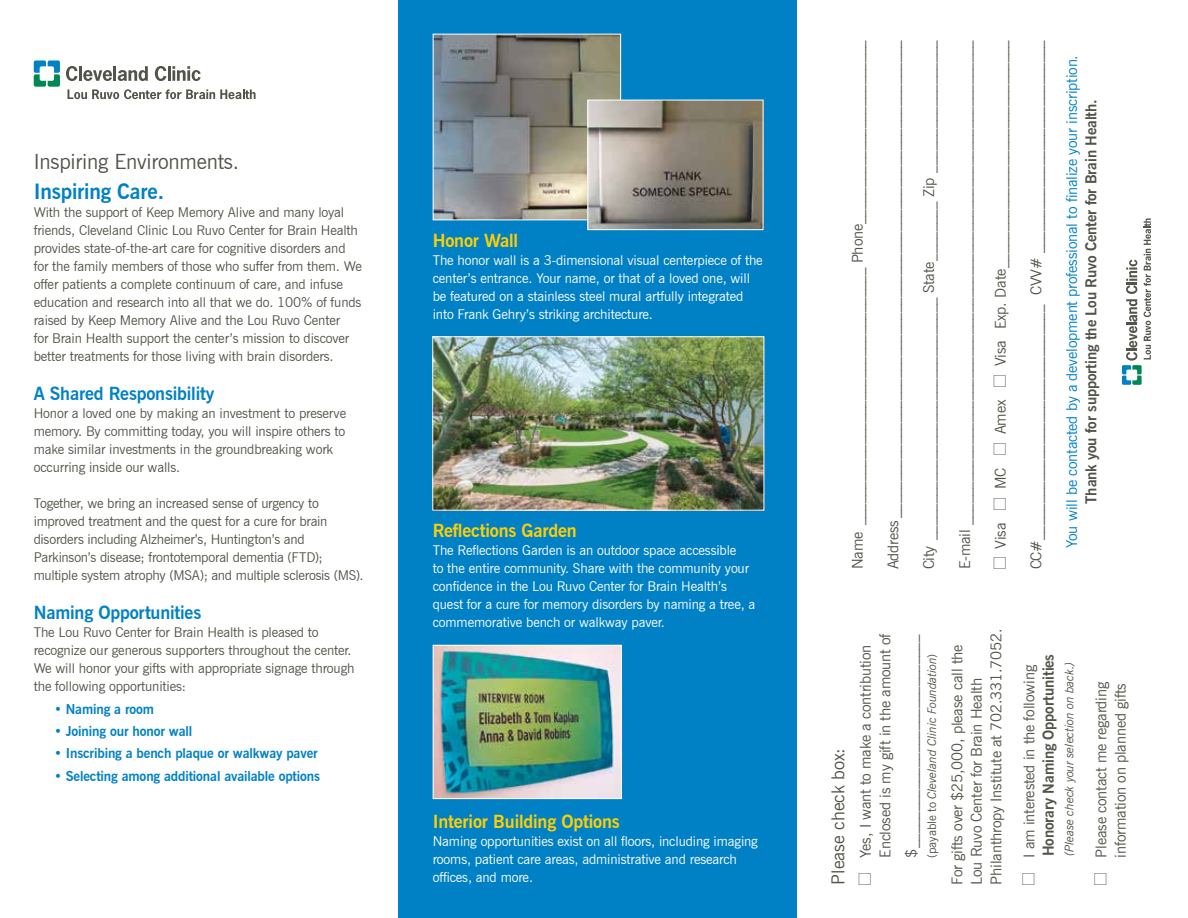
<style>
.page{position:relative;width:1188px;height:918px;background:#fff}
.page>*{position:absolute;margin:0;border:0;box-sizing:border-box;transform-origin:0 0}
.t1{font:21px "News Gothic BT";letter-spacing:-.01em;color:#54534a}
.t2{font:700 21px "News Gothic BT";letter-spacing:-.01em;color:#0081c6}
.t3{font:700 18px "News Gothic BT";letter-spacing:-.01em;color:#ffcf01}
.t4{font:700 18px "News Gothic BT";letter-spacing:-.01em;color:#0081c6}
.t5{font:18px "News Gothic BT";color:#54534a}
.t6{font:15px/19.5px "News Gothic BT";letter-spacing:-.01em;color:#54534a}
.t7{font:15px "News Gothic BT";letter-spacing:-.01em;color:#0081c6}
.t8{font:700 15px "News Gothic BT";letter-spacing:-.01em;color:#54534a}
.t9{font:13.5px/18px "News Gothic BT";letter-spacing:-.01em;color:#54534a}
.t10{font:13.5px/18px "News Gothic BT";letter-spacing:-.01em;color:#fff}
.t11{font:700 13.5px "News Gothic BT";letter-spacing:-.01em;color:#0081c6}
.t12{font:italic 12px "News Gothic BT";letter-spacing:-.01em;color:#54534a}
.s1{font-family:"Carta"}
.s2{font-style:normal}
.s3{font-weight:700}
</style>
<div class="page">
<div style="left:398px;top:0;width:399px;height:918px;background:#0081c6"></div>
<svg style="left:66px;top:66px;width:11px;height:15px"></svg>
<hr style="left:79px;top:66px;width:3px;height:15px;background:#54534a">
<svg style="left:83px;top:70px;width:29px;height:11px"></svg>
<hr style="left:113px;top:66px;width:3px;height:15px;background:#54534a">
<svg style="left:118px;top:66px;width:30px;height:15px"></svg>
<svg style="left:155px;top:66px;width:11px;height:15px"></svg>
<hr style="left:168px;top:66px;width:3px;height:15px;background:#54534a">
<svg style="left:172px;top:66px;width:29px;height:15px"></svg>
<svg style="left:34px;top:60px;width:26px;height:27px"></svg>
<svg style="left:68px;top:89px;width:188px;height:10px"></svg>
<img style="left:435px;top:36px;width:184px;height:182px">
<div style="left:433px;top:34px;width:188px;height:186px;border:1px solid #fff"></div>
<img style="left:590px;top:102px;width:171px;height:126px">
<div style="left:588px;top:100px;width:175px;height:130px;border:1px solid #fff"></div>
<img style="left:434px;top:338px;width:328px;height:171px">
<div style="left:432px;top:336px;width:332px;height:175px;border:1px solid #fff"></div>
<img style="left:435px;top:647px;width:185px;height:150px">
<div style="left:433px;top:645px;width:189px;height:154px;border:1px solid #fff"></div>
<svg style="left:1122px;top:218px;width:29px;height:167px"></svg>
<h1 class="t1" style="left:34px;top:149px;width:207px">Inspiring Environments.</h1>
<h1 class="t2" style="left:34px;top:179px;width:132px">Inspiring Care.</h1>
<p class="t9" style="left:34px;top:203px;width:330px">With the support of Keep Memory Alive and many loyal friends, Cleveland Clinic Lou Ruvo Center for Brain Health provides state-of-the-art care for cognitive disorders and for the family members of those who suffer from them. We offer patients a complete continuum of care, and infuse education and research into all that we do. 100% of funds raised by Keep Memory Alive and the Lou Ruvo Center<br>for Brain Health support the center’s mission to discover better treatments for those living with brain disorders.</p>
<h2 class="t4" style="left:34px;top:383px;width:182px">A Shared Responsibility</h2>
<p class="t9" style="left:34px;top:404px;width:314px">Honor a loved one by making an investment to preserve memory. By committing today, you will inspire others to make similar investments in the groundbreaking work occurring inside our walls.</p>
<p class="t9" style="left:34px;top:494px;width:331px">Together, we bring an increased sense of urgency to improved treatment and the quest for a cure for brain disorders including Alzheimer’s, Huntington’s and Parkinson’s disease; frontotemporal dementia (FTD); multiple system atrophy (MSA); and multiple sclerosis (MS).</p>
<h2 class="t4" style="left:34px;top:602px;width:169px">Naming Opportunities</h2>
<p class="t9" style="left:34px;top:623px;width:322px">The Lou Ruvo Center for Brain Health is pleased to recognize our generous supporters throughout the center.<br>We will honor your gifts with appropriate signage through the following opportunities:</p>
<p class="t11" style="left:54px;top:701px;width:102px">• Naming a room</p>
<p class="t11" style="left:54px;top:723px;width:140px">• Joining our honor wall</p>
<p class="t11" style="left:54px;top:745px;width:265px">• Inscribing a bench plaque or walkway paver</p>
<p class="t11" style="left:54px;top:768px;width:268px">• Selecting among additional available options</p>
<h2 class="t3" style="left:433px;top:230px;width:87px">Honor Wall</h2>
<p class="t10" style="left:433px;top:251px;width:332px">The honor wall is a 3-dimensional visual centerpiece of the center’s entrance. Your name, or that of a loved one, will be featured on a stainless steel mural artfully integrated into Frank Gehry’s striking architecture.</p>
<h2 class="t3" style="left:433px;top:519px;width:145px">Reflections Garden</h2>
<p class="t10" style="left:433px;top:541px;width:324px">The Reflections Garden is an outdoor space accessible<br>to the entire community. Share with the community your confidence in the Lou Ruvo Center for Brain Health’s quest for a cure for memory disorders by naming a tree, a commemorative bench or walkway paver.</p>
<h2 class="t3" style="left:433px;top:810px;width:188px">Interior Building Options</h2>
<p class="t10" style="left:433px;top:832px;width:327px">Naming opportunities exist on all floors, including imaging rooms, patient care areas, administrative and research offices, and more.</p>
<p class="t6" style="left:848px;top:569px;width:531px;rotate:-90deg">Name ___________________________________ Phone_________________________</p>
<p class="t6" style="left:883px;top:569px;width:531px;rotate:-90deg">Address_________________________________________________________________</p>
<p class="t6" style="left:919px;top:569px;width:531px;rotate:-90deg">City _________________________________ State________ Zip __________________</p>
<p class="t6" style="left:955px;top:569px;width:531px;rotate:-90deg">E-mail __________________________________________________________________</p>
<p class="t6" style="left:991px;top:569px;width:531px;rotate:-90deg"><span class="s1">l</span> Visa <span class="s1">l</span> MC <span class="s1">l</span> Amex <span class="s1">l</span> Visa Exp. Date_______________________________</p>
<p class="t6" style="left:1026px;top:569px;width:531px;rotate:-90deg">CC#________________________________ CVV# _____________________________</p>
<p class="t7" style="left:1063px;top:548px;width:494px;rotate:-90deg">You will be contacted by a development professional to finalize your inscription.</p>
<p class="t8" style="left:1082px;top:504px;width:406px;rotate:-90deg">Thank you for supporting the Lou Ruvo Center for Brain Health.</p>
<h2 class="t5" style="left:827px;top:885px;width:138px;rotate:-90deg">Please check box:</h2>
<p class="t6" style="left:856px;top:858px;width:226px;text-indent:-27px;rotate:-90deg"><span class="s1">l</span> Yes, I want to make a contribution<br>Enclosed is my gift in the amount of</p>
<p class="t6" style="left:901px;top:858px;width:225px;rotate:-90deg">$_____________________________</p>
<p class="t12" style="left:925px;top:858px;width:206px;rotate:-90deg"><span class="s2">(payable to</span> Cleveland Clinic Foundation<span class="s2">)</span></p>
<p class="t6" style="left:947px;top:885px;width:258px;rotate:-90deg">For gifts over $25,000, please call the<br>Lou Ruvo Center for Brain Health<br>Philanthropy Institute at 702.331.7052.</p>
<p class="t6" style="left:1019px;top:856px;width:204px;text-indent:-28px;rotate:-90deg"><span class="s1">l</span> I am interested in the following<br><span class="s3">Honorary Naming Opportunities</span></p>
<p class="t12" style="left:1062px;top:856px;width:197px;rotate:-90deg">(Please check your selection on back.)</p>
<p class="t6" style="left:1091px;top:885px;width:204px;text-align:right;rotate:-90deg"><span class="s1">l</span> Please contact me regarding information on planned gifts</p>
</div>
